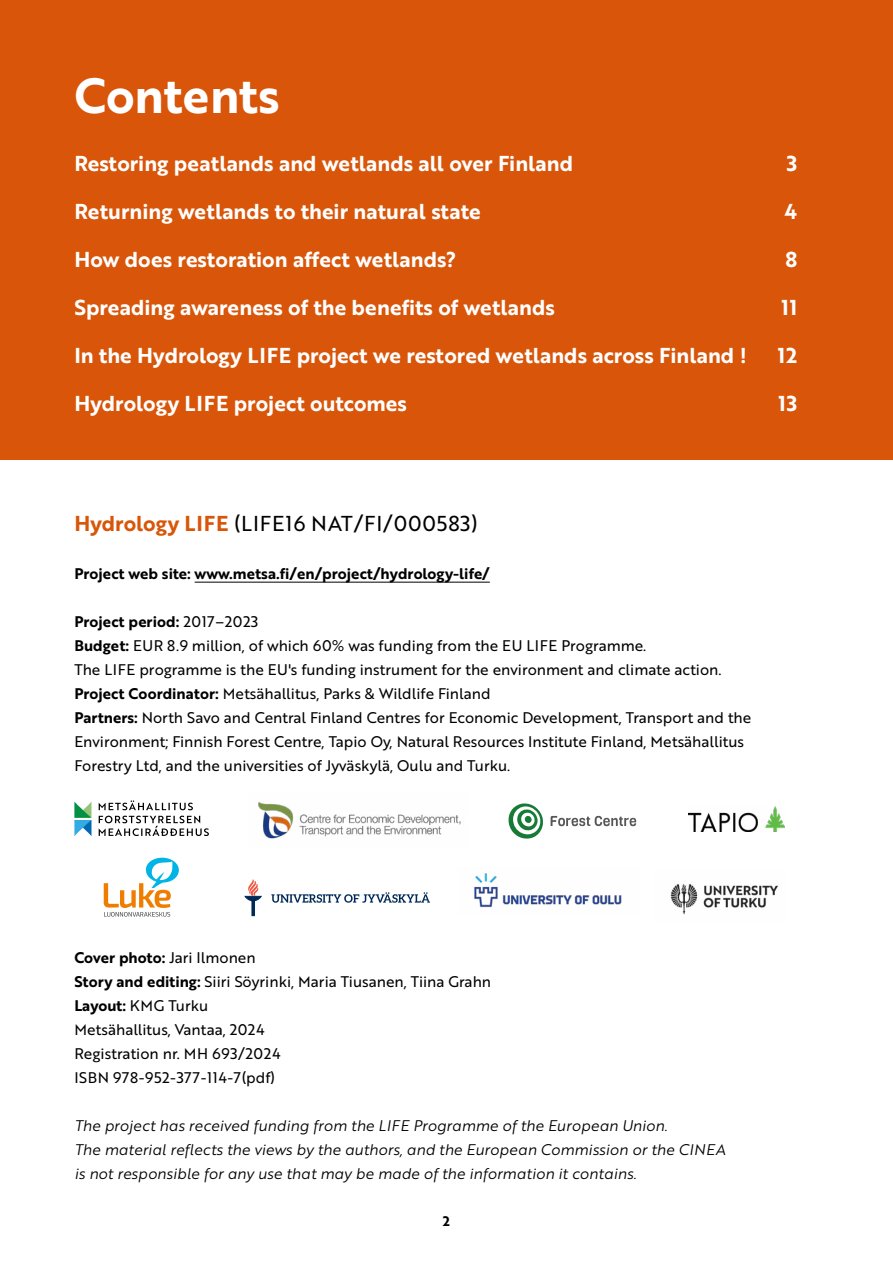
<style>
.page{position:relative;width:893px;height:1263px;background:#fff}
.page>*{position:absolute;margin:0;border:0;box-sizing:border-box;transform-origin:0 0}
.t1{font:48px "Brother 1816 Bold";color:#fff}
.t2{font:21px "Brother 1816 Bold";color:#fff}
.Leipäteksti_ilman_väliä{font:21px "Brother 1816 Regular";letter-spacing:.04em;color:#000}
.Leipäteksti_ilman_väliä-2{font:15px/24px "Brother 1816 Regular";color:#000}
.Leipäteksti_ilman_väliä-3{font:15px/24px "Brother 1816 Book Italic";color:#000}
.Leipäteksti_ilman_väliä-4{font:15px "Brother 1816 Bold";color:#000}
.Leipäteksti_ilman_väliä-5{font:15px "Brother 1816 Regular";letter-spacing:.04em;color:#000}
.t3{font:13.5px "Brother 1816 Bold";color:#000}
.s1{font-family:"Brother 1816 Bold";color:#d85509}
.s2{font-family:"Brother 1816 Regular"}
.s3{font-family:"Brother 1816 Bold"}
</style>
<div class="page">
<div style="left:0;top:0;width:893px;height:459px;background:#d85509"></div>
<hr style="left:195px;top:582px;width:295px;height:1px;background:#000">
<img style="left:258px;top:802px;width:203px;height:37px">
<svg style="left:104px;top:857px;width:75px;height:60px"></svg>
<svg style="left:508px;top:803px;width:35px;height:36px"></svg>
<svg style="left:551px;top:816px;width:85px;height:10px"></svg>
<img style="left:689px;top:806px;width:95px;height:26px">
<img style="left:474px;top:873px;width:148px;height:35px">
<img style="left:670px;top:884px;width:108px;height:31px">
<svg style="left:99px;top:816px;width:110px;height:20px"></svg>
<svg style="left:99px;top:800px;width:94px;height:10px"></svg>
<svg style="left:74px;top:802px;width:17px;height:34px"></svg>
<svg style="left:271px;top:892px;width:159px;height:11px"></svg>
<svg style="left:245px;top:879px;width:16px;height:37px"></svg>
<h2 class="t1" style="left:74px;top:59px;width:207px">Contents</h2>
<p class="t2" style="left:74px;top:148px;width:500px">Restoring peatlands and wetlands all over Finland</p>
<p class="t2" style="left:787px;top:148px;width:12px">3</p>
<p class="t2" style="left:74px;top:196px;width:408px">Returning wetlands to their natural state</p>
<p class="t2" style="left:785px;top:196px;width:14px">4</p>
<p class="t2" style="left:74px;top:244px;width:384px">How does restoration affect wetlands?</p>
<p class="t2" style="left:785px;top:244px;width:13px">8</p>
<p class="t2" style="left:74px;top:292px;width:482px">Spreading awareness of the benefits of wetlands</p>
<p class="t2" style="left:782px;top:292px;width:17px">11</p>
<p class="t2" style="left:74px;top:340px;width:674px">In the Hydrology LIFE project we restored wetlands across Finland !</p>
<p class="t2" style="left:778px;top:340px;width:21px">12</p>
<p class="t2" style="left:74px;top:388px;width:334px">Hydrology LIFE project outcomes</p>
<p class="t2" style="left:779px;top:388px;width:20px">13</p>
<p class="Leipäteksti_ilman_väliä" style="left:74px;top:508px;width:405px"><span class="s1">Hydrology LIFE</span> (LIFE16 NAT/FI/000583)</p>
<p class="Leipäteksti_ilman_väliä-4" style="left:74px;top:562px;width:417px">Project web site: www.metsa.fi/en/project/hydrology-life/</p>
<p class="Leipäteksti_ilman_väliä-4" style="left:74px;top:610px;width:186px">Project period: <span class="s2">2017–2023</span></p>
<p class="Leipäteksti_ilman_väliä-2" style="left:74px;top:633px;width:573px"><span class="s3">Budget:</span> EUR 8.9 million, of which 60% was funding from the EU LIFE Programme.</p>
<p class="Leipäteksti_ilman_väliä-2" style="left:74px;top:657px;width:649px">The LIFE programme is the EU's funding instrument for the environment and climate action.<br><span class="s3">Project Coordinator:</span> Metsähallitus, Parks &amp; Wildlife Finland</p>
<p class="Leipäteksti_ilman_väliä-2" style="left:74px;top:705px;width:678px"><span class="s3">Partners:</span> North Savo and Central Finland Centres for Economic Development, Transport and the<br>Environment; Finnish Forest Centre, Tapio Oy, Natural Resources Institute Finland, Metsähallitus<br>Forestry Ltd, and the universities of Jyväskylä, Oulu and Turku.</p>
<p class="Leipäteksti_ilman_väliä-4" style="left:74px;top:946px;width:183px">Cover photo: <span class="s2">Jari Ilmonen</span></p>
<p class="Leipäteksti_ilman_väliä-2" style="left:74px;top:969px;width:418px"><span class="s3">Story and editing:</span> Siiri Söyrinki, Maria Tiusanen, Tiina Grahn</p>
<p class="Leipäteksti_ilman_väliä-2" style="left:74px;top:993px;width:136px"><span class="s3">Layout:</span> KMG Turku</p>
<p class="Leipäteksti_ilman_väliä-2" style="left:74px;top:1017px;width:192px">Metsähallitus, Vantaa, 2024</p>
<p class="Leipäteksti_ilman_väliä-2" style="left:74px;top:1041px;width:207px">Registration nr. MH 693/2024</p>
<p class="Leipäteksti_ilman_väliä-5" style="left:74px;top:1066px;width:202px">ISBN 978-952-377-114-7(pdf)</p>
<p class="Leipäteksti_ilman_väliä-3" style="left:74px;top:1113px;width:652px">The project has received funding from the LIFE Programme of the European Union.<br>The material reflects the views by the authors, and the European Commission or the CINEA is not responsible for any use that may be made of the information it contains.</p>
<p class="t3" style="left:443px;top:1211px;width:9px">2</p>
</div>
